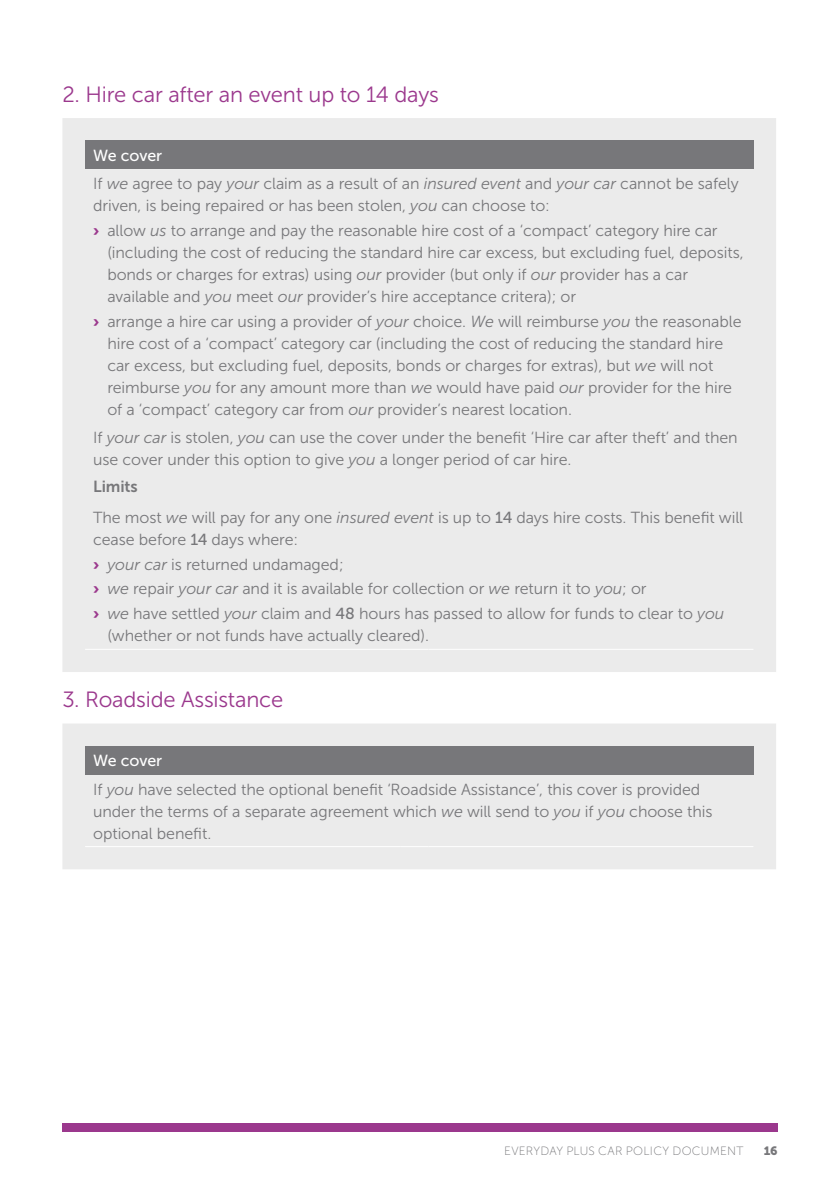
<style>
.page{position:relative;width:840px;height:1191px;background:#fff}
.page>*{position:absolute;margin:0;border:0;box-sizing:border-box;transform-origin:0 0}
.t1{font:22px "Museo Sans 300";letter-spacing:-.01em;color:#9b388d}
.t2{font:16px/22px "Museo Sans 300";letter-spacing:-.005em;color:#77777a}
.t3{font:16px "Museo Sans 500";letter-spacing:-.005em;color:#fff}
.t4{font:16px "Museo Sans 700";letter-spacing:-.005em;color:#77777a}
.t5{font:12px "Museo Sans 100";letter-spacing:.025em;color:#77777a}
.t6{font:12px "Museo Sans 900";color:#77777a}
.s1{font-style:italic}
.s2{font-family:"Museo Sans 900";color:#9b388d}
.s3{font-family:"Museo Sans 500"}
</style>
<div class="page">
<div style="left:62px;top:118px;width:713px;height:554px;background:#ebebeb"></div>
<div style="left:85px;top:141px;width:668px;height:28px;background:#77777a"></div>
<hr style="left:85px;top:649px;width:315px;height:1px;background:#fff">
<svg style="left:400px;top:649px;width:28px;height:1px"></svg>
<hr style="left:428px;top:649px;width:325px;height:1px;background:#fff">
<div style="left:62px;top:724px;width:713px;height:145px;background:#ebebeb"></div>
<div style="left:85px;top:746px;width:668px;height:28px;background:#77777a"></div>
<hr style="left:85px;top:846px;width:315px;height:1px;background:#fff">
<svg style="left:400px;top:846px;width:28px;height:1px"></svg>
<hr style="left:428px;top:846px;width:325px;height:1px;background:#fff">
<div style="left:62px;top:1123px;width:715px;height:8px;background:#9b388d"></div>
<h1 class="t1" style="left:62px;top:82px;width:378px">2. Hire car after an event up to 14 days</h1>
<p class="t3" style="left:93px;top:146px;width:70px">We cover</p>
<p class="t2" style="left:93px;top:173px;width:646px">If <span class="s1">we</span> agree to pay <span class="s1">your</span> claim as a result of an <span class="s1">insured event</span> and <span class="s1">your car</span> cannot be safely driven, is being repaired or has been stolen, <span class="s1">you</span> can choose to:</p>
<p class="t2" style="left:107px;top:220px;width:637px;text-indent:-14px"><span class="s2">›</span> allow <span class="s1">us</span> to arrange and pay the reasonable hire cost of a ‘compact’ category hire car (including the cost of reducing the standard hire car excess, but excluding fuel, deposits, bonds or charges for extras) using <span class="s1">our</span> provider (but only if <span class="s1">our</span> provider has a car available and <span class="s1">you</span> meet <span class="s1">our</span> provider’s hire acceptance critera); or</p>
<p class="t2" style="left:107px;top:310px;width:635px;text-indent:-14px"><span class="s2">›</span> arrange a hire car using a provider of <span class="s1">your</span> choice. <span class="s1">We</span> will reimburse <span class="s1">you</span> the reasonable hire cost of a ‘compact’ category car (including the cost of reducing the standard hire car excess, but excluding fuel, deposits, bonds or charges for extras), but <span class="s1">we</span> will not reimburse <span class="s1">you</span> for any amount more than <span class="s1">we</span> would have paid <span class="s1">our</span> provider for the hire of a ‘compact’ category car from <span class="s1">our</span> provider’s nearest location.</p>
<p class="t2" style="left:93px;top:426px;width:645px">If <span class="s1">your car</span> is stolen, <span class="s1">you</span> can use the cover under the benefit ‘Hire car after theft’ and then use cover under this option to give <span class="s1">you</span> a longer period of car hire.</p>
<p class="t4" style="left:93px;top:478px;width:46px">Limits</p>
<p class="t2" style="left:93px;top:506px;width:651px">The most <span class="s1">we</span> will pay for any one <span class="s1">insured event</span> is up to <span class="s3">14</span> days hire costs. This benefit will cease before <span class="s3">14</span> days where:</p>
<p class="t2" style="left:93px;top:552px;width:632px;line-height:24.8px"><span class="s2">›</span> <span class="s1">your car</span> is returned undamaged;<br><span class="s2">›</span> <span class="s1">we</span> repair <span class="s1">your car</span> and it is available for collection or <span class="s1">we</span> return it to <span class="s1">you</span>; or<br><span class="s2">›</span> <span class="s1">we</span> have settled <span class="s1">your</span> claim and <span class="s3">48</span> hours has passed to allow for funds to clear to <span class="s1">you</span></p>
<p class="t2" style="left:107px;top:625px;width:323px">(whether or not funds have actually cleared).</p>
<h1 class="t1" style="left:62px;top:687px;width:222px">3. Roadside Assistance</h1>
<p class="t3" style="left:93px;top:752px;width:70px">We cover</p>
<p class="t2" style="left:93px;top:778px;width:620px">If <span class="s1">you</span> have selected the optional benefit ‘Roadside Assistance’, this cover is provided under the terms of a separate agreement which <span class="s1">we</span> will send to <span class="s1">you</span> if <span class="s1">you</span> choose this optional benefit.</p>
<p class="t5" style="left:504px;top:1144px;width:241px">EVERYDAY PLUS CAR POLICY DOCUMENT</p>
<p class="t6" style="left:763px;top:1143px;width:15px">16</p>
</div>
